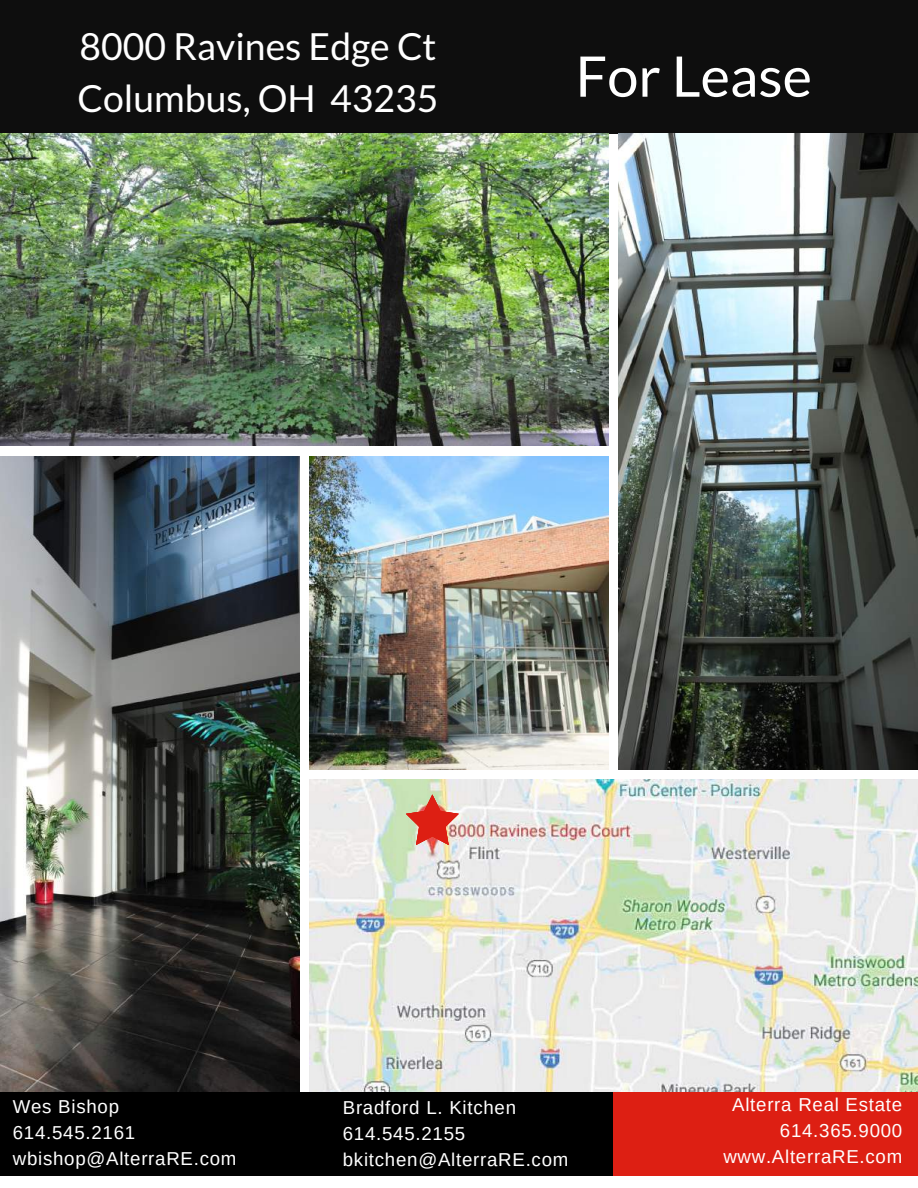
<style>
.page{position:relative;width:918px;height:1188px;background:#fff}
.page>*{position:absolute;margin:0;border:0;box-sizing:border-box;transform-origin:0 0}
.t1{font:55.95px "Lato";color:#fff}
.t2{font:37.35px/51.8px "Lato";color:#fff}
.t3{font:18.75px/25.8px "Arimo";letter-spacing:.04em;color:#fff}
</style>
<div class="page">
<div style="left:0;top:0;width:918px;height:133px;background:#0e0e0e"></div>
<div style="left:0;top:1092px;width:615px;height:83px;background:#000"></div>
<div style="left:613px;top:1092px;width:305px;height:83px;background:#dd1f13"></div>
<img style="left:0;top:133px;width:608px;height:313px">
<img style="left:619px;top:133px;width:299px;height:636px">
<img style="left:0;top:456px;width:299px;height:636px">
<img style="left:309px;top:456px;width:300px;height:313px">
<img style="left:309px;top:779px;width:609px;height:313px">
<svg style="left:406px;top:795px;width:53px;height:50px;background:#db836f"></svg>
<h2 class="t2" style="left:78px;top:20px;width:362px">8000 Ravines Edge Ct<br>Columbus, OH 43235</h2>
<h1 class="t1" style="left:576px;top:41px;width:238px">For Lease</h1>
<p class="t3" style="left:13px;top:1094px;width:225px">Wes Bishop<br>614.545.2161 wbishop@AlterraRE.com</p>
<p class="t3" style="left:723px;top:1092px;width:180px;text-align:right">Alterra Real Estate<br>614.365.9000 www.AlterraRE.com</p>
<p class="t3" style="left:343px;top:1095px;width:227px">Bradford L. Kitchen<br>614.545.2155 bkitchen@AlterraRE.com</p>
</div>
